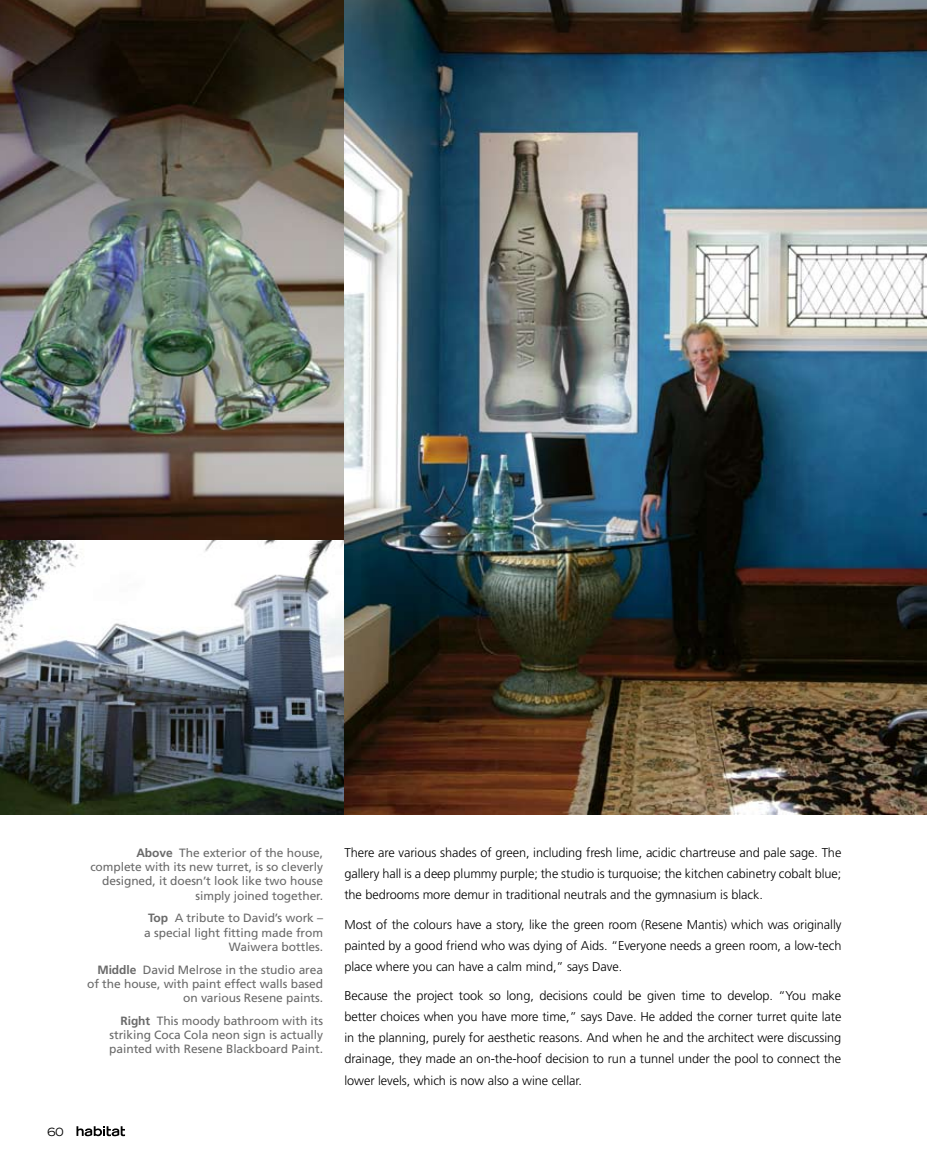
<style>
.page{position:relative;width:927px;height:1170px;background:#fff}
.page>*{position:absolute;margin:0;border:0;box-sizing:border-box;transform-origin:0 0}
.t1{font:300 12.75px/21px "Frutiger";letter-spacing:-.005em;color:#000;text-align:justify}
.t2{font:12px/14.2px "Frutiger";letter-spacing:-.005em;color:#6a6a6a;text-align:right}
.t3{font:expanded 11.25px "Trade Gothic LH";color:#000}
.s1{font-weight:700}
</style>
<div class="page">
<img style="left:0;top:0;width:927px;height:814px">
<svg style="left:76px;top:1126px;width:49px;height:10px"></svg>
<p class="t3" style="left:48px;top:1124px;width:18px">60</p>
<p class="t2" style="left:90px;top:845px;width:234px"><span class="s1">Above</span> The exterior of the house, complete with its new turret, is so cleverly designed, it doesn’t look like two house simply joined together.</p>
<p class="t2" style="left:144px;top:911px;width:180px"><span class="s1">Top</span> A tribute to David’s work – a special light fitting made from<br>Waiwera bottles.</p>
<p class="t2" style="left:87px;top:962px;width:237px"><span class="s1">Middle</span> David Melrose in the studio area of the house, with paint effect walls based on various Resene paints.</p>
<p class="t2" style="left:109px;top:1013px;width:215px;text-align:justify;text-indent:11px"><span class="s1">Right</span> This moody bathroom with its striking Coca Cola neon sign is actually painted with Resene Blackboard Paint.</p>
<p class="t1" style="left:344px;top:842px;width:498px">There are various shades of green, including fresh lime, acidic chartreuse and pale sage. The gallery hall is a deep plummy purple; the studio is turquoise; the kitchen cabinetry cobalt blue; the bedrooms more demur in traditional neutrals and the gymnasium is black.</p>
<p class="t1" style="left:344px;top:914px;width:498px">Most of the colours have a story, like the green room (Resene Mantis) which was originally painted by a good friend who was dying of Aids. “Everyone needs a green room, a low-tech place where you can have a calm mind,” says Dave.</p>
<p class="t1" style="left:344px;top:985px;width:498px">Because the project took so long, decisions could be given time to develop. “You make better choices when you have more time,” says Dave. He added the corner turret quite late in the planning, purely for aesthetic reasons. And when he and the architect were discussing drainage, they made an on-the-hoof decision to run a tunnel under the pool to connect the lower levels, which is now also a wine cellar.</p>
</div>
